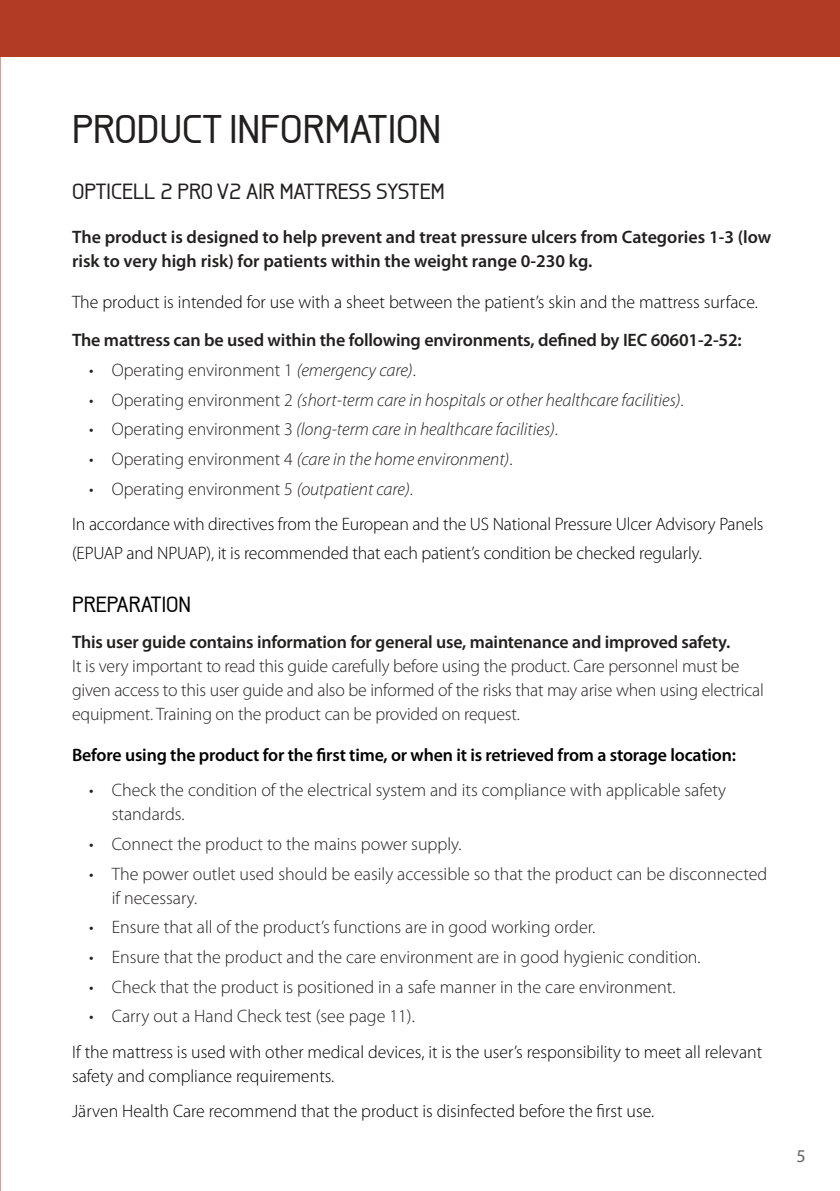
<style>
.page{position:relative;width:840px;height:1191px;background:#fff}
.page>*{position:absolute;margin:0;border:0;box-sizing:border-box;transform-origin:0 0}
.t1{font:500 40px "Galette";color:#221f1f}
.t2{font:500 22px "Galette";color:#221f1f}
.t3{font:500 22px "Galette";color:#010102}
.t4{font:300 18px/24px "Myriad Pro";color:#221f1f}
.t5{font:300 18px/35.4px "Myriad Pro";color:#010102}
.t6{font:600 18px/24px "Myriad Pro";letter-spacing:-.01em;color:#221f1f}
.t7{font:italic 300 18px "Myriad Pro";color:#221f1f}
.t8{font:600 18px "Myriad Pro";letter-spacing:-.01em;color:#010102}
.t9{font:18px "Myriad Pro";color:#626366}
.s1{font-style:italic}
.s2{font-style:normal}
.s3{color:#221f1f}
.s4{font-style:italic;color:#221f1f}
</style>
<div class="page">
<div style="left:0;top:0;width:839px;height:57px;background:#b23c23"></div>
<h1 class="t1" style="left:72px;top:113px;width:370px">PRODUCT INFORMATION</h1>
<p class="t2" style="left:72px;top:182px;width:374px">OPTICELL 2 PRO V2 AIR MATTRESS SYSTEM</p>
<p class="t6" style="left:72px;top:226px;width:700px">The product is designed to help prevent and treat pressure ulcers from Categories 1-3 (low risk to very high risk) for patients within the weight range 0-230 kg.</p>
<p class="t5" style="left:72px;top:285px;width:687px">The product is intended for use with a sheet between the patient’s skin and the mattress surface.</p>
<p class="t6" style="left:72px;top:330px;width:670px">The mattress can be used within the following environments, defined by IEC 60601-2-52:</p>
<p class="t4" style="left:89px;top:359px;width:328px">• Operating environment 1 <span class="s1">(emergency care)</span>.</p>
<p class="t7" style="left:89px;top:392px;width:595px"><span class="s2">• Operating environment 2</span> (short-term care in hospitals or other healthcare facilities)<span class="s2">.</span></p>
<p class="t7" style="left:89px;top:422px;width:470px"><span class="s2">• Operating environment 3</span> (long-term care in healthcare facilities)<span class="s2">.</span></p>
<p class="t7" style="left:89px;top:452px;width:424px"><span class="s2">• Operating environment 4</span> (care in the home environment)<span class="s2">.</span></p>
<p class="t5" style="left:72px;top:472px;width:692px;text-indent:17px"><span class="s3">• Operating environment 5</span> <span class="s4">(outpatient care)</span><span class="s3">.<br></span>In accordance with directives from the European and the US National Pressure Ulcer Advisory Panels</p>
<p class="t5" style="left:72px;top:536px;width:631px">(EPUAP and NPUAP), it is recommended that each patient’s condition be checked regularly.</p>
<p class="t3" style="left:72px;top:596px;width:120px">PREPARATION</p>
<p class="t6" style="left:72px;top:631px;width:659px">This user guide contains information for general use, maintenance and improved safety.</p>
<p class="t4" style="left:72px;top:655px;width:693px">It is very important to read this guide carefully before using the product. Care personnel must be given access to this user guide and also be informed of the risks that may arise when using electrical equipment. Training on the product can be provided on request.</p>
<p class="t8" style="left:72px;top:748px;width:665px">Before using the product for the first time, or when it is retrieved from a storage location:</p>
<p class="t4" style="left:112px;top:779px;width:615px;text-indent:-23px">• Check the condition of the electrical system and its compliance with applicable safety standards.</p>
<p class="t4" style="left:89px;top:833px;width:374px">• Connect the product to the mains power supply.</p>
<p class="t4" style="left:112px;top:863px;width:656px;text-indent:-23px">• The power outlet used should be easily accessible so that the product can be disconnected if necessary.</p>
<p class="t4" style="left:89px;top:916px;width:507px">• Ensure that all of the product’s functions are in good working order.</p>
<p class="t4" style="left:89px;top:946px;width:612px">• Ensure that the product and the care environment are in good hygienic condition.</p>
<p class="t4" style="left:89px;top:976px;width:587px">• Check that the product is positioned in a safe manner in the care environment.</p>
<p class="t4" style="left:89px;top:1005px;width:327px">• Carry out a Hand Check test (see page 11).</p>
<p class="t5" style="left:72px;top:1041px;width:691px;line-height:24px">If the mattress is used with other medical devices, it is the user’s responsibility to meet all relevant safety and compliance requirements.</p>
<p class="t5" style="left:72px;top:1094px;width:583px">Järven Health Care recommend that the product is disinfected before the first use.</p>
<p class="t9" style="left:796px;top:1148px;width:11px">5</p>
</div>
